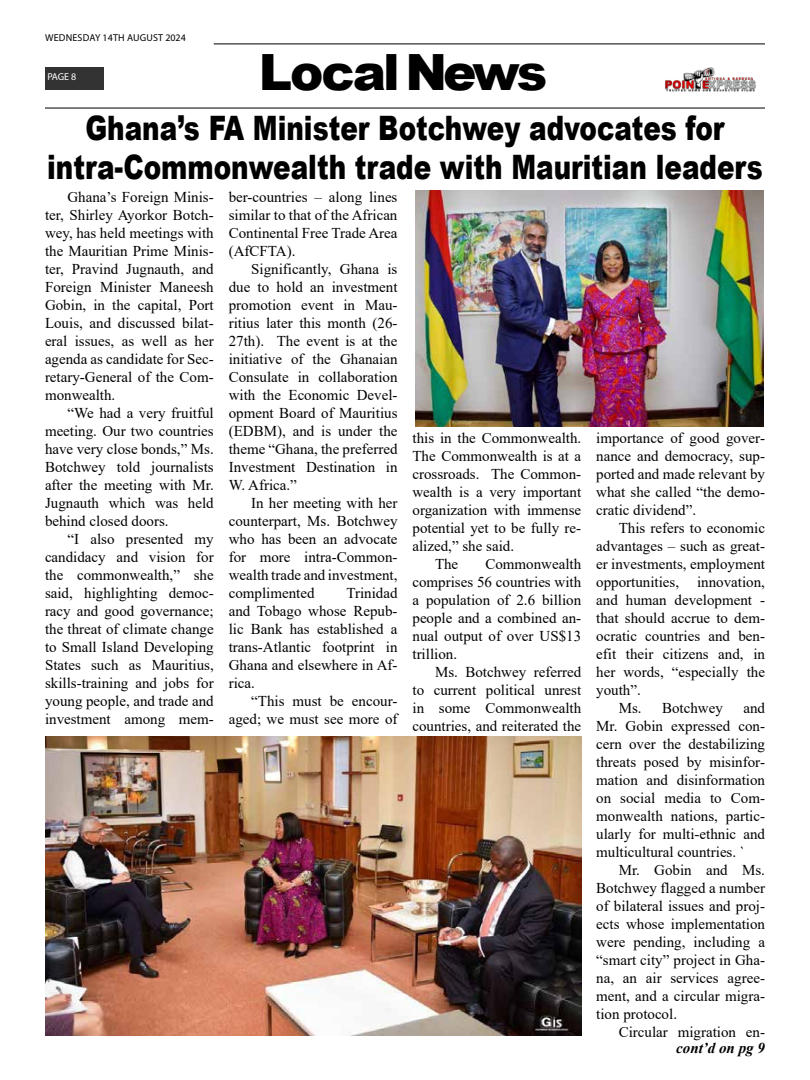
<style>
.page{position:relative;width:810px;height:1080px;background:#fff}
.page>*{position:absolute;margin:0;border:0;box-sizing:border-box;transform-origin:0 0}
.t1{font:900 50px "Arial";letter-spacing:-.06em;color:#000}
.t2{font:900 33.62px/38.5px "Arial";color:#000;text-align:center;scale:.78 1}
.t3{font:15px/18px "Times New Roman";color:#000;text-align:justify}
.t4{font:italic 700 15px "Times New Roman";color:#000}
.t5{font:10px "Myriad Pro";letter-spacing:.02em;color:#000}
.t6{font:10px "Myriad Pro";color:#fff}
</style>
<div class="page">
<hr style="left:214px;top:43px;width:551px;height:2px;background:#333">
<div style="left:45px;top:67px;width:58px;height:22px;background:#333"></div>
<img style="left:665px;top:67px;width:91px;height:25px">
<hr style="left:45px;top:107px;width:720px;height:2px;background:#333">
<img style="left:415px;top:190px;width:349px;height:236px">
<img style="left:45px;top:736px;width:536px;height:300px">
<p class="t5" style="left:45px;top:31px;width:142px">WEDNESDAY 14TH AUGUST 2024</p>
<p class="t6" style="left:47px;top:71px;width:31px">PAGE 8</p>
<h1 class="t1" style="left:259px;top:36px;width:290px">Local News</h1>
<h2 class="t2" style="left:47px;top:108px;width:919px">Ghana’s FA Minister Botchwey advocates for intra-Commonwealth trade with Mauritian leaders</h2>
<p class="t3" style="left:45px;top:187px;width:170px;text-indent:22px">Ghana’s Foreign Minis&shy;ter, Shirley Ayorkor Botch&shy;wey, has held meetings with the Mauritian Prime Minis&shy;ter, Pravind Jugnauth, and Foreign Minister Maneesh Gobin, in the capital, Port Louis, and discussed bilat&shy;eral issues, as well as her agenda as candidate for Sec&shy;retary-General of the Com&shy;monwealth.</p>
<p class="t3" style="left:45px;top:403px;width:170px;text-indent:22px">“We had a very fruitful meeting. Our two countries have very close bonds,” Ms.<br>Botchwey told journalists after the meeting with Mr.<br>Jugnauth which was held behind closed doors.</p>
<p class="t3" style="left:45px;top:529px;width:170px;text-indent:22px">“I also presented my candidacy and vision for the commonwealth,” she said, highlighting democ&shy;racy and good governance; the threat of climate change to Small Island Developing States such as Mauritius, skills-training and jobs for young people, and trade and investment among mem-</p>
<p class="t3" style="left:229px;top:187px;width:170px">ber-countries – along lines similar to that of the African Continental Free Trade Area (AfCFTA).</p>
<p class="t3" style="left:229px;top:259px;width:170px;text-indent:22px">Significantly, Ghana is due to hold an investment promotion event in Mau&shy;ritius later this month (26- 27th). The event is at the initiative of the Ghanaian Consulate in collaboration with the Economic Devel&shy;opment Board of Mauritius (EDBM), and is under the theme “Ghana, the preferred Investment Destination in W. Africa.”</p>
<p class="t3" style="left:229px;top:493px;width:170px;text-indent:22px">In her meeting with her counterpart, Ms. Botchwey who has been an advocate for more intra-Common&shy;wealth trade and investment, complimented</p>
<p class="t3" style="left:229px;top:583px;width:170px;text-indent:118px">Trinidad and Tobago whose Repub&shy;lic Bank has established a trans-Atlantic footprint in Ghana and elsewhere in Af&shy;rica.</p>
<p class="t3" style="left:229px;top:691px;width:170px;text-align:right">“This must be encour&shy;aged; we must see more of</p>
<p class="t3" style="left:412px;top:428px;width:170px">this in the Commonwealth.</p>
<p class="t3" style="left:412px;top:446px;width:170px">The Commonwealth is at a</p>
<p class="t3" style="left:412px;top:464px;width:170px">crossroads. The Common-</p>
<p class="t3" style="left:412px;top:482px;width:170px">wealth is a very important</p>
<p class="t3" style="left:412px;top:500px;width:170px">organization with immense</p>
<p class="t3" style="left:412px;top:518px;width:170px">potential yet to be fully re-</p>
<p class="t3" style="left:412px;top:536px;width:103px">alized,” she said.</p>
<p class="t3" style="left:435px;top:554px;width:25px">The</p>
<p class="t3" style="left:412px;top:554px;width:170px;text-indent:73px">Commonwealth comprises 56 countries with a population of 2.6 billion people and a combined an&shy;nual output of over US$13 trillion.</p>
<p class="t3" style="left:412px;top:662px;width:170px;text-indent:22px">Ms. Botchwey referred to current political unrest in some Commonwealth countries, and reiterated the</p>
<p class="t3" style="left:596px;top:428px;width:170px">importance of good gover&shy;nance and democracy, sup&shy;ported and made relevant by what she called “the demo&shy;cratic dividend”.</p>
<p class="t3" style="left:619px;top:518px;width:148px">This refers to economic</p>
<p class="t3" style="left:596px;top:536px;width:170px">advantages – such as great-</p>
<p class="t3" style="left:596px;top:554px;width:170px">er investments, employment</p>
<p class="t3" style="left:596px;top:572px;width:170px">opportunities, innovation,</p>
<p class="t3" style="left:596px;top:590px;width:170px">and human development -</p>
<p class="t3" style="left:596px;top:608px;width:170px">that should accrue to dem-</p>
<p class="t3" style="left:596px;top:626px;width:170px">ocratic countries and ben-</p>
<p class="t3" style="left:596px;top:644px;width:170px">efit their citizens and, in</p>
<p class="t3" style="left:596px;top:662px;width:170px">her words, “especially the</p>
<p class="t3" style="left:596px;top:680px;width:46px">youth”.</p>
<p class="t3" style="left:619px;top:698px;width:106px">Ms. Botchwey</p>
<p class="t3" style="left:596px;top:698px;width:170px;text-indent:147px">and Mr. Gobin expressed con&shy;cern over the destabilizing threats posed by misinfor&shy;mation and disinformation on social media to Com&shy;monwealth nations, partic&shy;ularly for multi-ethnic and multicultural countries. `</p>
<p class="t3" style="left:596px;top:860px;width:170px;text-indent:22px">Mr. Gobin and Ms.<br>Botchwey flagged a number of bilateral issues and proj&shy;ects whose implementation were pending, including a “smart city” project in Gha&shy;na, an air services agree&shy;ment, and a circular migra&shy;tion protocol.</p>
<p class="t3" style="left:619px;top:1022px;width:148px">Circular migration en-</p>
<p class="t4" style="left:676px;top:1037px;width:90px">cont’d on pg 9</p>
</div>
